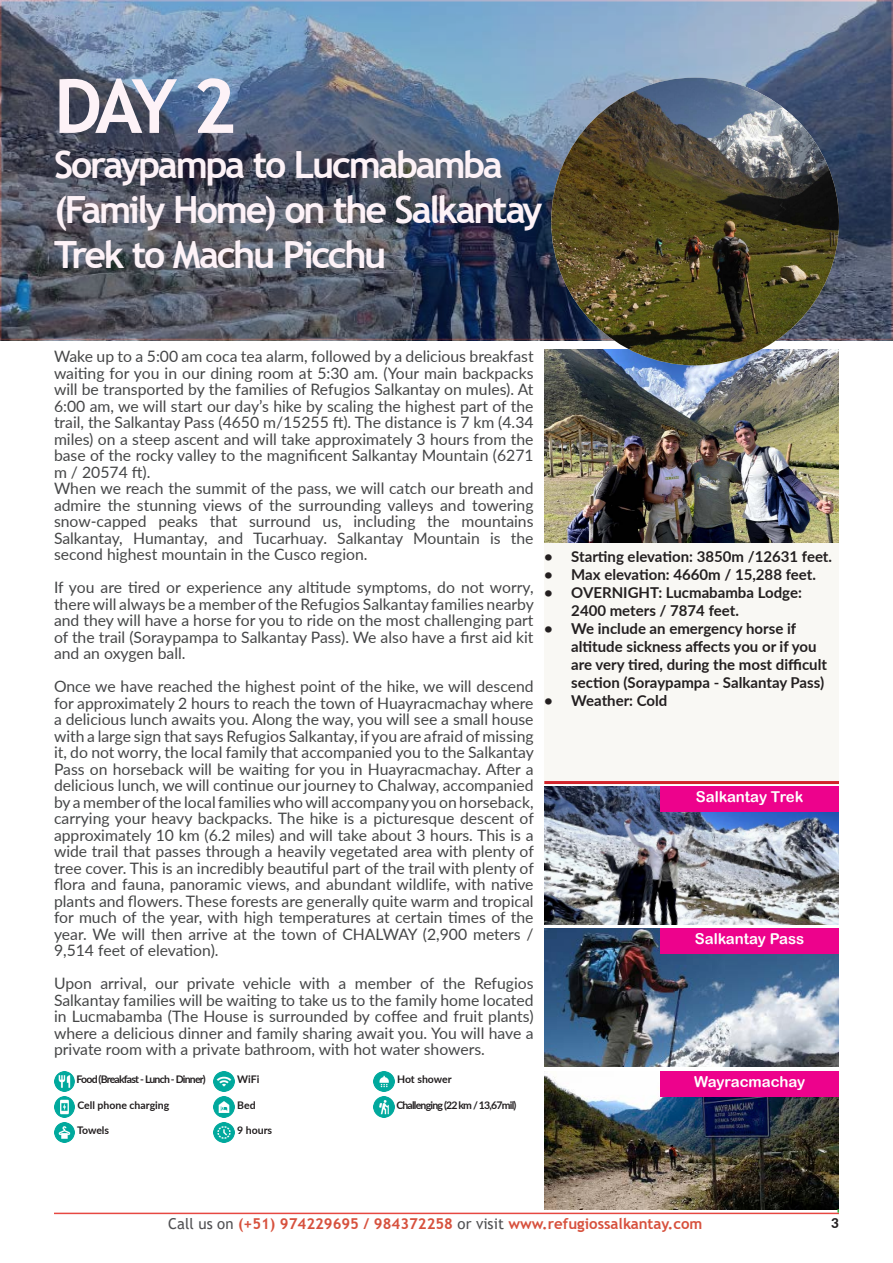
<style>
.page{position:relative;width:893px;height:1263px;background:#fff}
.page>*{position:absolute;margin:0;border:0;box-sizing:border-box;transform-origin:0 0}
.t1{font:700 75px "Trebuchet MS";color:#fdf2f7}
.t2{font:700 37.5px/45px "Trebuchet MS";letter-spacing:-.065em;color:#fdf2f7}
.t3{font:15.75px/16.5px "Lato";color:#454647;text-align:justify}
.t4{font:700 15px/18px "Lato";color:#231f20}
.t5{font:700 15px "Trebuchet MS";color:#d7513d}
.t6{font:15px "Arial Rounded MT Bold";color:#fff}
.t7{font:800 13.5px "Lato";color:#231f20}
.t8{font:700 10.5px "Lato";letter-spacing:-.075em;color:#231f20}
.t9{font:700 10.5px "Lato";color:#231f20}
.t10{font:700 10.5px "Lato";letter-spacing:-.005em;color:#231f20}
.s1{font-weight:400;color:#505052}
</style>
<div class="page">
<div style="left:544px;top:542px;width:295px;height:239px;background:#f9f8f4"></div>
<hr style="left:544px;top:781px;width:295px;height:3px;background:#d1232a">
<img style="left:0;top:0;width:893px;height:340px">
<img style="left:544px;top:786px;width:295px;height:138px">
<img style="left:544px;top:929px;width:295px;height:138px">
<img style="left:544px;top:1071px;width:295px;height:138px">
<div style="left:660px;top:786px;width:179px;height:25px;background:#ed028c"></div>
<div style="left:660px;top:929px;width:179px;height:25px;background:#ed028c"></div>
<div style="left:660px;top:1071px;width:179px;height:25px;background:#ed028c"></div>
<img style="left:544px;top:349px;width:295px;height:193px">
<img style="left:551px;top:78px;width:288px;height:287px;border-radius:144px">
<hr style="left:54px;top:1212px;width:785px;height:2px;background:#e74842">
<img style="left:54px;top:1071px;width:21px;height:21px">
<img style="left:54px;top:1096px;width:21px;height:21px">
<img style="left:54px;top:1122px;width:21px;height:21px">
<img style="left:214px;top:1071px;width:21px;height:21px">
<img style="left:214px;top:1096px;width:21px;height:21px">
<img style="left:214px;top:1122px;width:21px;height:21px">
<img style="left:374px;top:1071px;width:21px;height:21px">
<img style="left:374px;top:1096px;width:21px;height:21px">
<p class="t1" style="left:54px;top:59px;width:184px">DAY 2</p>
<p class="t2" style="left:54px;top:142px;width:490px">Soraypampa to Lucmabamba (Family Home) on the Salkantay<br>Trek to Machu Picchu</p>
<p class="t3" style="left:54px;top:347px;width:481px">Wake up to a 5:00 am coca tea alarm, followed by a delicious breakfast waiting for you in our dining room at 5:30 am. (Your main backpacks will be transported by the families of Refugios Salkantay on mules). At 6:00 am, we will start our day’s hike by scaling the highest part of the trail, the Salkantay Pass (4650 m/15255 ft). The distance is 7 km (4.34 miles) on a steep ascent and will take approximately 3 hours from the base of the rocky valley to the magnificent Salkantay Mountain (6271 m / 20574 ft).</p>
<p class="t3" style="left:54px;top:479px;width:481px">When we reach the summit of the pass, we will catch our breath and admire the stunning views of the surrounding valleys and towering snow-capped peaks that surround us, including the mountains Salkantay, Humantay, and Tucarhuay. Salkantay Mountain is the second highest mountain in the Cusco region.</p>
<p class="t3" style="left:54px;top:578px;width:481px">If you are tired or experience any altitude symptoms, do not worry, there will always be a member of the Refugios Salkantay families nearby and they will have a horse for you to ride on the most challenging part of the trail (Soraypampa to Salkantay Pass). We also have a first aid kit and an oxygen ball.</p>
<p class="t3" style="left:54px;top:677px;width:481px">Once we have reached the highest point of the hike, we will descend for approximately 2 hours to reach the town of Huayracmachay where a delicious lunch awaits you. Along the way, you will see a small house with a large sign that says Refugios Salkantay, if you are afraid of missing it, do not worry, the local family that accompanied you to the Salkantay Pass on horseback will be waiting for you in Huayracmachay. After a delicious lunch, we will continue our journey to Chalway, accompanied by a member of the local families who will accompany you on horseback, carrying your heavy backpacks. The hike is a picturesque descent of approximately 10 km (6.2 miles) and will take about 3 hours. This is a wide trail that passes through a heavily vegetated area with plenty of tree cover. This is an incredibly beautiful part of the trail with plenty of flora and fauna, panoramic views, and abundant wildlife, with native plants and flowers. These forests are generally quite warm and tropical for much of the year, with high temperatures at certain times of the year. We will then arrive at the town of CHALWAY (2,900 meters / 9,514 feet of elevation).</p>
<p class="t3" style="left:54px;top:974px;width:481px">Upon arrival, our private vehicle with a member of the Refugios Salkantay families will be waiting to take us to the family home located in Lucmabamba (The House is surrounded by coffee and fruit plants) where a delicious dinner and family sharing await you. You will have a private room with a private bathroom, with hot water showers.</p>
<p class="t8" style="left:77px;top:1072px;width:131px">Food (Breakfast - Lunch - Dinner)</p>
<p class="t9" style="left:77px;top:1097px;width:94px">Cell phone charging</p>
<p class="t8" style="left:77px;top:1123px;width:34px">Towels</p>
<p class="t8" style="left:237px;top:1072px;width:24px">WiFi</p>
<p class="t8" style="left:237px;top:1097px;width:20px">Bed</p>
<p class="t8" style="left:237px;top:1123px;width:37px">9 hours</p>
<p class="t10" style="left:397px;top:1072px;width:56px">Hot shower</p>
<p class="t8" style="left:396px;top:1097px;width:122px">Challenging (22 km / 13,67mil)</p>
<p class="t4" style="left:544px;top:547px;width:289px">• Starting elevation: 3850m /12631 feet.</p>
<p class="t4" style="left:544px;top:565px;width:273px">• Max elevation: 4660m / 15,288 feet.</p>
<p class="t4" style="left:571px;top:583px;width:232px;text-indent:-27px">• OVERNIGHT: Lucmabamba Lodge:<br>2400 meters / 7874 feet.</p>
<p class="t4" style="left:571px;top:619px;width:257px;text-indent:-27px">• We include an emergency horse if altitude sickness affects you or if you are very tired, during the most difficult section (Soraypampa - Salkantay Pass)</p>
<p class="t4" style="left:544px;top:691px;width:125px">• Weather: Cold</p>
<p class="t6" style="left:696px;top:787px;width:109px">Salkantay Trek</p>
<p class="t6" style="left:695px;top:930px;width:111px">Salkantay Pass</p>
<p class="t6" style="left:694px;top:1072px;width:113px">Wayracmachay</p>
<p class="t5" style="left:168px;top:1214px;width:536px"><span class="s1">Call us on</span> (+51) 974229695 / 984372258 <span class="s1">or visit</span> www.refugiossalkantay.com</p>
<p class="t7" style="left:831px;top:1213px;width:9px">3</p>
</div>
